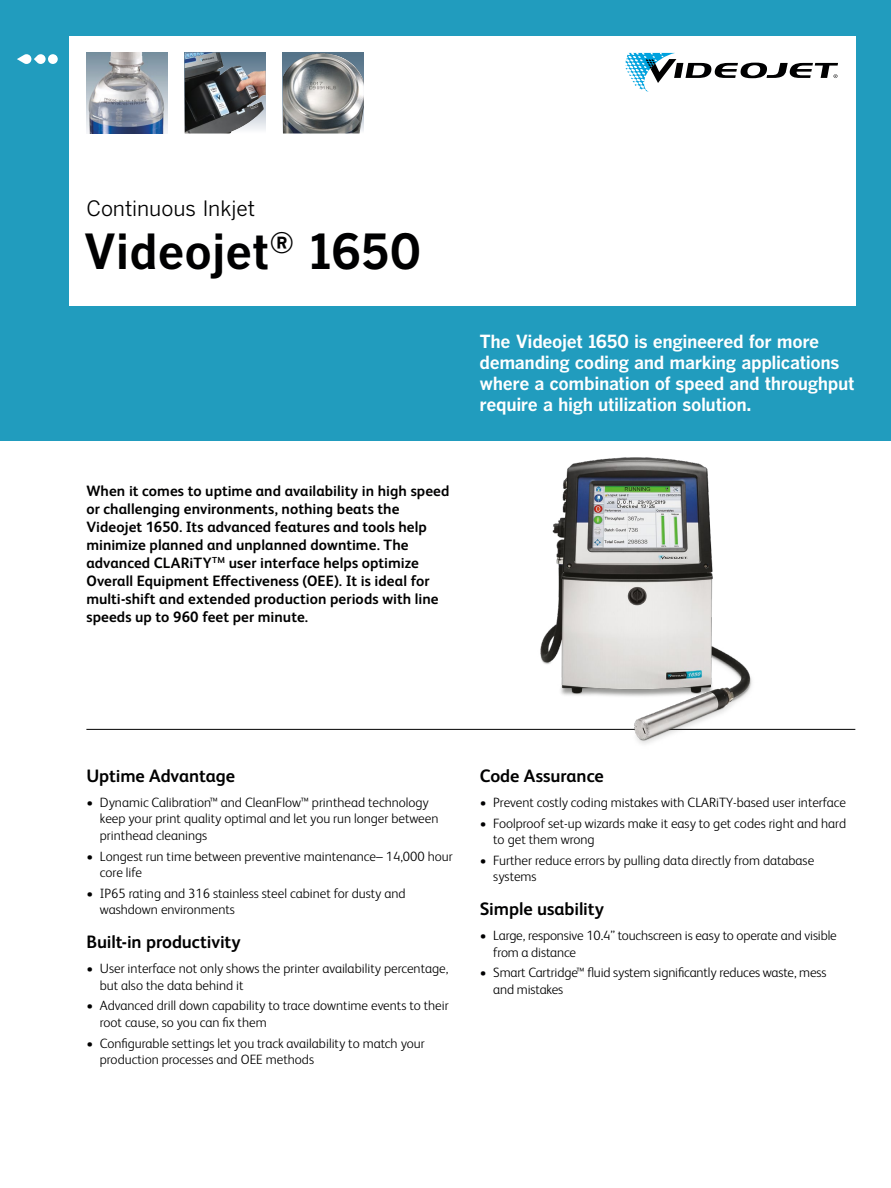
<style>
.page{position:relative;width:891px;height:1188px;background:#fff}
.page>*{position:absolute;margin:0;border:0;box-sizing:border-box;transform-origin:0 0}
.t1{font:700 48px "Benton Gothic";color:#000001}
.t2{font:21px "Benton Gothic";letter-spacing:-.01em;color:#000001}
.t3{font:700 18px/21px "Benton Gothic";letter-spacing:-.02em;color:#fff}
.t4{font:700 18px "FS Albert Pro";letter-spacing:-.005em;color:#000001}
.t5{font:700 15px/18px "FS Albert Pro";letter-spacing:.005em;color:#000001}
.t6{font:300 13.5px/16.5px "FS Albert Pro";color:#000001}
</style>
<div class="page">
<div style="left:0;top:0;width:891px;height:441px;background:#219cbe"></div>
<div style="left:69px;top:36px;width:786px;height:270px;background:#fff"></div>
<div style="left:48px;top:54px;width:10px;height:10px;background:#fff;border-radius:50%"></div>
<svg style="left:17px;top:54px;width:29px;height:10px"></svg>
<hr style="left:86px;top:729px;width:769px;height:1px;background:#000001">
<img style="left:283px;top:53px;width:81px;height:81px">
<img style="left:86px;top:53px;width:81px;height:81px">
<svg style="left:625px;top:53px;width:213px;height:39px"></svg>
<img style="left:185px;top:53px;width:81px;height:81px">
<img style="left:525px;top:457px;width:238px;height:287px">
<h2 class="t2" style="left:86px;top:197px;width:170px">Continuous Inkjet</h2>
<h1 class="t1" style="left:84px;top:224px;width:340px">Videojet<sup>®</sup> 1650</h1>
<p class="t5" style="left:86px;top:481px;width:365px">When it comes to uptime and availability in high speed or challenging environments, nothing beats the Videojet 1650. Its advanced features and tools help minimize planned and unplanned downtime. The advanced CLARiTY<sup>TM</sup> user interface helps optimize Overall Equipment Effectiveness (OEE). It is ideal for multi-shift and extended production periods with line speeds up to 960 feet per minute.</p>
<h3 class="t3" style="left:480px;top:332px;width:377px">The Videojet 1650 is engineered for more demanding coding and marking applications where a combination of speed and throughput require a high utilization solution.</h3>
<h3 class="t4" style="left:86px;top:763px;width:150px">Uptime Advantage</h3>
<p class="t6" style="left:100px;top:793px;width:340px;text-indent:-14px">• Dynamic Calibration™ and CleanFlow™ printhead technology keep your print quality optimal and let you run longer between printhead cleanings</p>
<p class="t6" style="left:100px;top:847px;width:354px;text-indent:-14px">• Longest run time between preventive maintenance– 14,000 hour core life</p>
<p class="t6" style="left:100px;top:884px;width:307px;text-indent:-14px">• IP65 rating and 316 stainless steel cabinet for dusty and washdown environments</p>
<h3 class="t4" style="left:86px;top:929px;width:156px">Built-in productivity</h3>
<p class="t6" style="left:100px;top:960px;width:350px;text-indent:-14px">• User interface not only shows the printer availability percentage, but also the data behind it</p>
<p class="t6" style="left:100px;top:997px;width:350px;text-indent:-14px">• Advanced drill down capability to trace downtime events to their root cause, so you can fix them</p>
<p class="t6" style="left:100px;top:1034px;width:326px;text-indent:-14px">• Configurable settings let you track availability to match your production processes and OEE methods</p>
<h3 class="t4" style="left:480px;top:763px;width:125px">Code Assurance</h3>
<p class="t6" style="left:480px;top:793px;width:368px">• Prevent costly coding mistakes with CLARiTY-based user interface</p>
<p class="t6" style="left:493px;top:814px;width:354px;text-indent:-14px">• Foolproof set-up wizards make it easy to get codes right and hard to get them wrong</p>
<p class="t6" style="left:493px;top:851px;width:322px;text-indent:-14px">• Further reduce errors by pulling data directly from database systems</p>
<h3 class="t4" style="left:480px;top:896px;width:126px">Simple usability</h3>
<p class="t6" style="left:493px;top:927px;width:345px;text-indent:-14px">• Large, responsive 10.4” touchscreen is easy to operate and visible from a distance</p>
<p class="t6" style="left:493px;top:964px;width:335px;text-indent:-14px">• Smart Cartridge™ fluid system significantly reduces waste, mess and mistakes</p>
</div>
